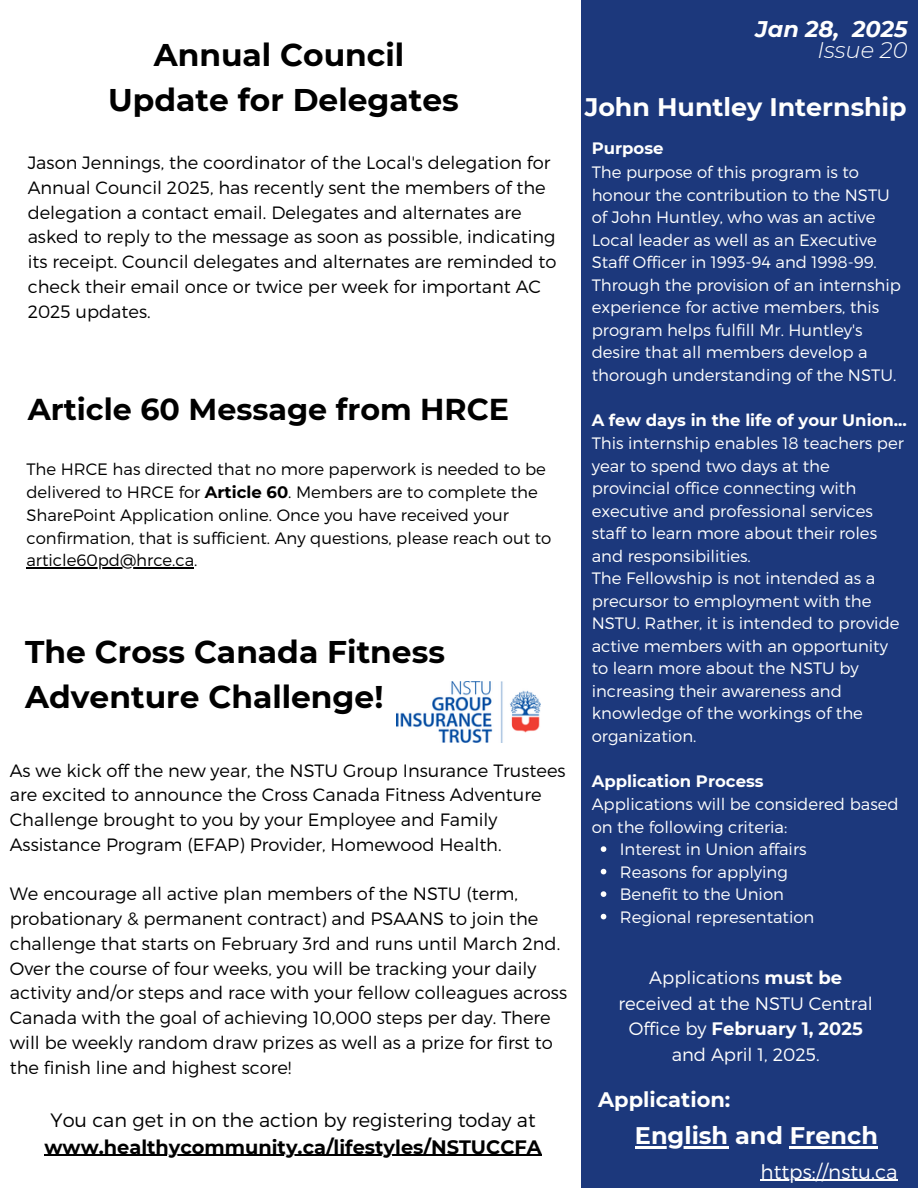
<style>
.page{position:relative;width:918px;height:1188px;background:#fff}
.page>*{position:absolute;margin:0;border:0;box-sizing:border-box;transform-origin:0 0}
.t1{font:700 31.35px/45px "Montserrat";color:#000}
.t2{font:700 30.15px "Montserrat";color:#000}
.t3{font:700 25.35px "Montserrat";color:#fffffe}
.t4{font:700 24px "Montserrat";color:#fff}
.t5{font:italic 700 22.5px "Montserrat";color:#fff}
.t6{font:italic 300 22.5px "Montserrat";color:#fff}
.t7{font:700 21px "Montserrat";color:#fffffe}
.t8{font:300 19.95px "Montserrat";color:#fff}
.t9{font:700 19.35px "Montserrat";color:#000}
.t10{font:300 19.35px "Montserrat";color:#000}
.t11{font:300 18px/25.5px "Montserrat";color:#fffffe;text-align:center}
.t12{font:300 17.85px/24.8px "Montserrat";color:#000}
.t13{font:300 16.5px/22.5px "Montserrat";color:#fffffe}
.t14{font:300 16.5px/22.8px "Montserrat";color:#000}
.t15{font:700 16.5px "Montserrat";color:#fffffe}
.s1{font-weight:700}
</style>
<div class="page">
<div style="left:581px;top:0;width:337px;height:1188px;background:#1c387c"></div>
<img style="left:397px;top:681px;width:144px;height:61px">
<hr style="left:761px;top:1180px;width:137px;height:1px;background:#fff">
<hr style="left:44px;top:1155px;width:498px;height:1px;background:#000">
<hr style="left:26px;top:567px;width:168px;height:2px;background:#000">
<svg style="left:601px;top:846px;width:5px;height:6px"></svg>
<svg style="left:601px;top:869px;width:5px;height:5px"></svg>
<svg style="left:601px;top:891px;width:5px;height:6px"></svg>
<svg style="left:601px;top:914px;width:5px;height:5px"></svg>
<hr style="left:635px;top:1146px;width:93px;height:3px;background:#fff">
<hr style="left:790px;top:1146px;width:88px;height:3px;background:#fff">
<h5 class="t1" style="left:108px;top:33px;width:352px;text-align:center">Annual Council<br>Update for Delegates</h5>
<p class="t12" style="left:28px;top:149px;width:530px">Jason Jennings, the coordinator of the Local's delegation for Annual Council 2025, has recently sent the members of the delegation a contact email. Delegates and alternates are asked to reply to the message as soon as possible, indicating its receipt. Council delegates and alternates are reminded to check their email once or twice per week for important AC 2025 updates.</p>
<h5 class="t2" style="left:28px;top:390px;width:483px">Article 60 Message from HRCE</h5>
<h3 class="t14" style="left:26px;top:457px;width:526px">The HRCE has directed that no more paperwork is needed to be delivered to HRCE for <span class="s1">Article 60</span>. Members are to complete the SharePoint Application online. Once you have received your confirmation, that is sufficient. Any questions, please reach out to</h3>
<h4 class="t14" style="left:26px;top:548px;width:173px">article60pd@hrce.ca.</h4>
<p class="t1" style="left:25px;top:629px;width:421px">The Cross Canada Fitness<br>Adventure Challenge!</p>
<h1 class="t12" style="left:10px;top:757px;width:557px">As we kick off the new year, the NSTU Group Insurance Trustees are excited to announce the Cross Canada Fitness Adventure Challenge brought to you by your Employee and Family Assistance Program (EFAP) Provider, Homewood Health.</h1>
<p class="t12" style="left:10px;top:881px;width:559px">We encourage all active plan members of the NSTU (term, probationary &amp; permanent contract) and PSAANS to join the challenge that starts on February 3rd and runs until March 2nd.<br>Over the course of four weeks, you will be tracking your daily activity and/or steps and race with your fellow colleagues across Canada with the goal of achieving 10,000 steps per day. There will be weekly random draw prizes as well as a prize for first to the finish line and highest score!</p>
<p class="t10" style="left:51px;top:1107px;width:486px">You can get in on the action by registering today at</p>
<p class="t9" style="left:44px;top:1135px;width:499px">www.healthycommunity.ca/lifestyles/NSTUCCFA</p>
<h1 class="t5" style="left:756px;top:15px;width:153px">Jan 28, 2025</h1>
<p class="t6" style="left:817px;top:37px;width:92px">Issue 20</p>
<h2 class="t3" style="left:585px;top:92px;width:324px">John Huntley Internship</h2>
<p class="t15" style="left:592px;top:138px;width:73px">Purpose</p>
<p class="t13" style="left:592px;top:160px;width:300px">The purpose of this program is to honour the contribution to the NSTU of John Huntley, who was an active Local leader as well as an Executive Staff Officer in 1993-94 and 1998-99.</p>
<p class="t13" style="left:592px;top:273px;width:311px">Through the provision of an internship experience for active members, this program helps fulfill Mr. Huntley's desire that all members develop a thorough understanding of the NSTU.</p>
<p class="t15" style="left:592px;top:410px;width:317px">A few days in the life of your Union...</p>
<p class="t13" style="left:592px;top:431px;width:314px">This internship enables 18 teachers per year to spend two days at the provincial office connecting with executive and professional services staff to learn more about their roles and responsibilities.</p>
<p class="t13" style="left:592px;top:566px;width:309px">The Fellowship is not intended as a precursor to employment with the<br>NSTU. Rather, it is intended to provide active members with an opportunity to learn more about the NSTU by increasing their awareness and knowledge of the workings of the organization.</p>
<p class="t15" style="left:592px;top:771px;width:173px">Application Process</p>
<p class="t13" style="left:592px;top:792px;width:308px">Applications will be considered based on the following criteria:</p>
<p class="t13" style="left:620px;top:837px;width:188px">Interest in Union affairs</p>
<p class="t13" style="left:620px;top:860px;width:170px">Reasons for applying</p>
<p class="t13" style="left:620px;top:882px;width:166px">Benefit to the Union</p>
<p class="t13" style="left:620px;top:905px;width:196px">Regional representation</p>
<h5 class="t11" style="left:618px;top:964px;width:256px">Applications <span class="s1">must be </span>received at the NSTU Central<br>Office by <span class="s1">February 1, 2025 </span>and April 1, 2025.</h5>
<h3 class="t7" style="left:598px;top:1087px;width:134px">Application:</h3>
<h2 class="t4" style="left:635px;top:1121px;width:244px">English and French</h2>
<h1 class="t8" style="left:761px;top:1159px;width:139px">https://nstu.ca</h1>
</div>
